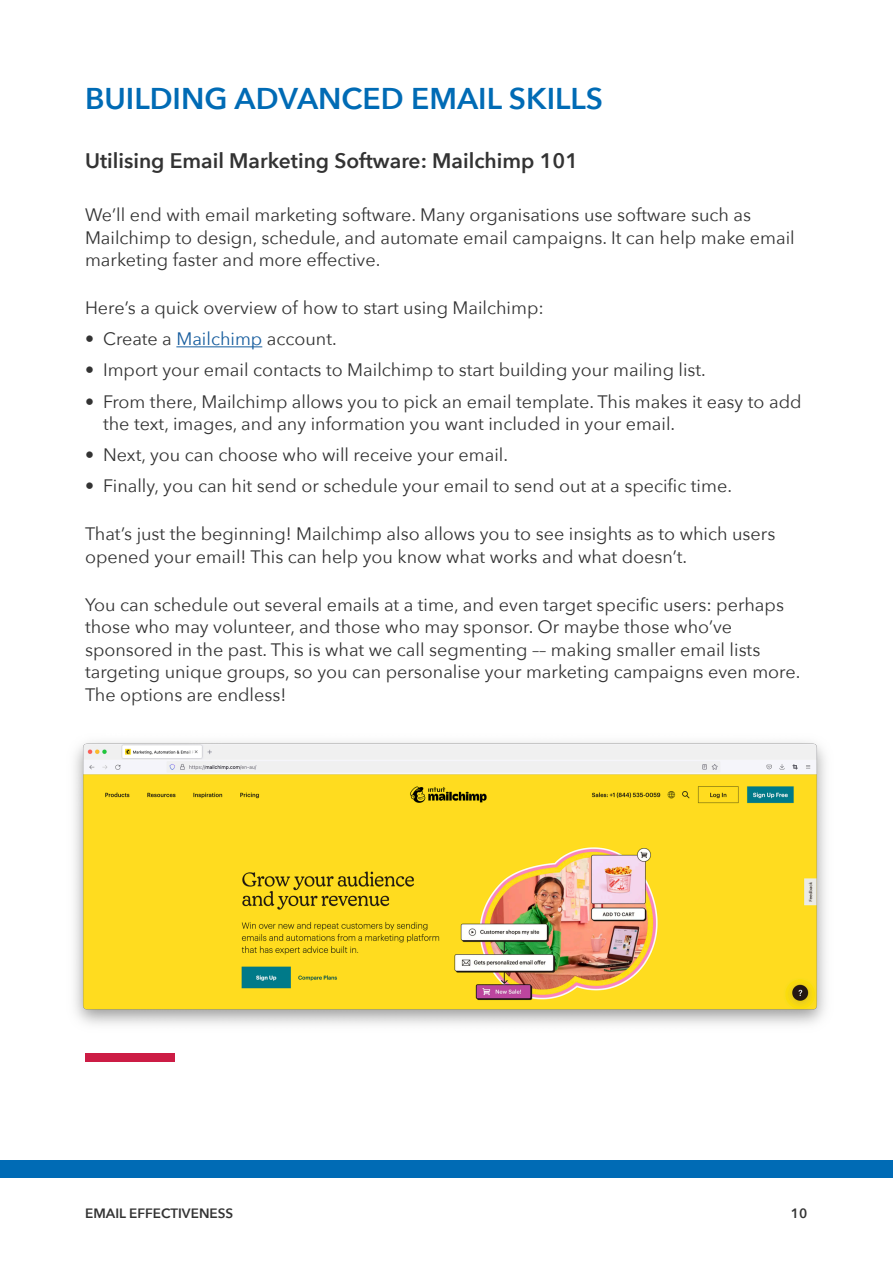
<style>
.page{position:relative;width:893px;height:1263px;background:#fff}
.page>*{position:absolute;margin:0;border:0;box-sizing:border-box;transform-origin:0 0}
.t1{font:600 30px "Avenir Next";color:#006bb5}
.Subhead_1{font:600 21px "Avenir Next";color:#333}
.t2{font:18px/22.5px "Avenir Next";color:#333}
.t3{font:600 13.5px "Avenir Next";color:#333}
.s1{color:#175d9e}
</style>
<div class="page">
<div style="left:0;top:1161px;width:893px;height:17px;background:#006bb5"></div>
<hr style="left:176px;top:346px;width:86px;height:1px;background:#175d9e">
<img style="left:74px;top:741px;width:752px;height:284px">
<div style="left:85px;top:1053px;width:89px;height:8px;background:#cc1c45"></div>
<p class="t1" style="left:85px;top:73px;width:520px">BUILDING ADVANCED EMAIL SKILLS</p>
<p class="Subhead_1" style="left:85px;top:143px;width:495px">Utilising Email Marketing Software: Mailchimp 101</p>
<p class="t2" style="left:85px;top:203px;width:711px">We’ll end with email marketing software. Many organisations use software such as<br>Mailchimp to design, schedule, and automate email campaigns. It can help make email marketing faster and more effective.</p>
<p class="t2" style="left:85px;top:296px;width:460px">Here’s a quick overview of how to start using Mailchimp:</p>
<p class="t2" style="left:85px;top:327px;width:253px">• Create a <span class="s1">Mailchimp</span> account.</p>
<p class="t2" style="left:85px;top:358px;width:622px">• Import your email contacts to Mailchimp to start building your mailing list.</p>
<p class="t2" style="left:103px;top:389px;width:700px;text-indent:-18px">• From there, Mailchimp allows you to pick an email template. This makes it easy to add the text, images, and any information you want included in your email.</p>
<p class="t2" style="left:85px;top:443px;width:425px">• Next, you can choose who will receive your email.</p>
<p class="t2" style="left:85px;top:474px;width:648px">• Finally, you can hit send or schedule your email to send out at a specific time.</p>
<p class="t2" style="left:85px;top:522px;width:692px">That’s just the beginning! Mailchimp also allows you to see insights as to which users opened your email! This can help you know what works and what doesn’t.</p>
<p class="t2" style="left:85px;top:592px;width:717px">You can schedule out several emails at a time, and even target specific users: perhaps those who may volunteer, and those who may sponsor. Or maybe those who’ve sponsored in the past. This is what we call segmenting –– making smaller email lists targeting unique groups, so you can personalise your marketing campaigns even more.<br>The options are endless!</p>
<p class="t3" style="left:85px;top:1202px;width:149px">EMAIL EFFECTIVENESS</p>
<p class="t3" style="left:791px;top:1202px;width:18px">10</p>
</div>
